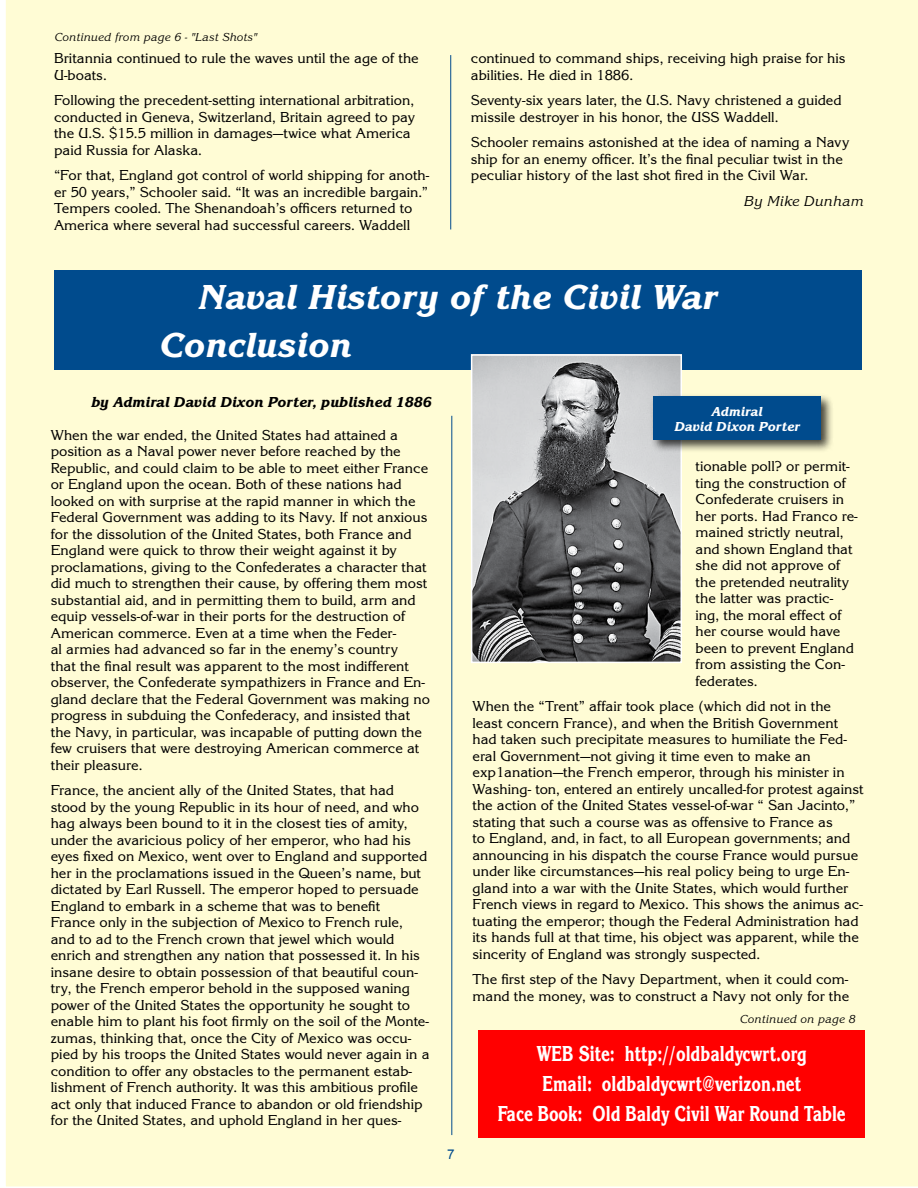
<style>
.page{position:relative;width:918px;height:1188px;background:#fff}
.page>*{position:absolute;margin:0;border:0;box-sizing:border-box;transform-origin:0 0}
.t1{font:36px/48px "Korinna Extra Bold Italic DTC";color:#fff}
.t2{font:22.5px/30px "Korinna Extra Bold DTC";color:#fff;text-align:center;scale:.72 1}
.t3{font:15px/16.5px "Korinna Regular DTC";color:#000}
.t4{font:15px "Korinna Extra Bold Italic DTC";color:#000}
.t5{font:15px "Korinna Regular Italic DTC";color:#000}
.t6{font:13.5px/15px "Korinna Extra Bold Italic DTC";color:#fff;text-align:center}
.t7{font:13.5px "Arial";color:#004b8d}
.t8{font:12px "Korinna Regular Italic DTC";color:#000}
</style>
<div class="page">
<div style="left:6px;top:0;width:912px;height:1187px;background:#fffcd5"></div>
<hr style="left:451px;top:416px;width:1px;height:719px;background:#004b8d">
<div style="left:478px;top:1030px;width:387px;height:108px;background:#f00"></div>
<div style="left:54px;top:270px;width:808px;height:99px;background:#004b8d"></div>
<img style="left:474px;top:357px;width:205px;height:303px">
<div style="left:471px;top:354px;width:211px;height:309px;border:2px solid #fff"></div>
<div style="left:650px;top:393px;width:184px;height:60px;background:#000;opacity:.75"></div>
<div style="left:653px;top:397px;width:168px;height:43px;background:#004b8d"></div>
<hr style="left:450px;top:55px;width:1px;height:174px;background:#004b8d">
<p class="t8" style="left:54px;top:30px;width:204px">Continued from page 6 - "Last Shots"</p>
<p class="t3" style="left:54px;top:50px;width:366px">Britannia continued to rule the waves until the age of the<br>U-boats.</p>
<p class="t3" style="left:54px;top:92px;width:363px">Following the precedent-setting international arbitration, conducted in Geneva, Switzerland, Britain agreed to pay the U.S. $15.5 million in damages—twice what America paid Russia for Alaska.</p>
<p class="t3" style="left:54px;top:167px;width:377px">“For that, England got control of world shipping for anoth&shy;er 50 years,” Schooler said. “It was an incredible bargain.” Tempers cooled. The Shenandoah’s officers returned to America where several had successful careers. Waddell</p>
<p class="t3" style="left:471px;top:50px;width:376px">continued to command ships, receiving high praise for his abilities. He died in 1886.</p>
<p class="t3" style="left:471px;top:92px;width:372px">Seventy-six years later, the U.S. Navy christened a guided missile destroyer in his honor, the USS Waddell.</p>
<p class="t3" style="left:471px;top:134px;width:381px">Schooler remains astonished at the idea of naming a Navy ship for an enemy officer. It’s the final peculiar twist in the peculiar history of the last shot fired in the Civil War.</p>
<p class="t5" style="left:744px;top:193px;width:122px">By Mike Dunham</p>
<h1 class="t1" style="left:159px;top:274px;width:560px;text-indent:39px">Naval History of the Civil War<br>Conclusion</h1>
<p class="t4" style="left:92px;top:393px;width:342px">by Admiral David Dixon Porter, published 1886</p>
<p class="t3" style="left:51px;top:427px;width:381px">When the war ended, the United States had attained a position as a Naval power never before reached by the Republic, and could claim to be able to meet either France or England upon the ocean. Both of these nations had looked on with surprise at the rapid manner in which the Federal Government was adding to its Navy. If not anxious for the dissolution of the United States, both France and England were quick to throw their weight against it by proclamations, giving to the Confederates a character that did much to strengthen their cause, by offering them most substantial aid, and in permitting them to build, arm and equip vessels-of-war in their ports for the destruction of American commerce. Even at a time when the Feder-<br>al armies had advanced so far in the enemy’s country<br>that the final result was apparent to the most indifferent observer, the Confederate sympathizers in France and En&shy;gland declare that the Federal Government was making no progress in subduing the Confederacy, and insisted that the Navy, in particular, was incapable of putting down the few cruisers that were destroying American commerce at their pleasure.</p>
<p class="t3" style="left:51px;top:782px;width:380px">France, the ancient ally of the United States, that had stood by the young Republic in its hour of need, and who hag always been bound to it in the closest ties of amity, under the avaricious policy of her emperor, who had his eyes fixed on Mexico, went over to England and supported her in the proclamations issued in the Queen’s name, but dictated by Earl Russell. The emperor hoped to persuade England to embark in a scheme that was to benefit<br>France only in the subjection of Mexico to French rule, and to ad to the French crown that jewel which would enrich and strengthen any nation that possessed it. In his insane desire to obtain possession of that beautiful coun&shy;try, the French emperor behold in the supposed waning power of the United States the opportunity he sought to enable him to plant his foot firmly on the soil of the Monte&shy;zumas, thinking that, once the City of Mexico was occu&shy;pied by his troops the United States would never again in a condition to offer any obstacles to the permanent estab&shy;lishment of French authority. It was this ambitious profile act only that induced France to abandon or old friendship for the United States, and uphold England in her ques-</p>
<p class="t7" style="left:447px;top:1145px;width:9px">7</p>
<p class="t6" style="left:674px;top:404px;width:127px">Admiral<br>David Dixon Porter</p>
<p class="t3" style="left:696px;top:458px;width:164px">tionable poll? or permit&shy;ting the construction of<br>Confederate cruisers in her ports. Had Franco re&shy;mained strictly neutral, and shown England that she did not approve of the pretended neutrality the latter was practic&shy;ing, the moral effect of her course would have been to prevent England from assisting the Con&shy;federates.</p>
<p class="t3" style="left:472px;top:698px;width:393px">When the “Trent” affair took place (which did not in the least concern France), and when the British Government had taken such precipitate measures to humiliate the Fed&shy;eral Government—not giving it time even to make an exp1anation—the French emperor, through his minister in Washing- ton, entered an entirely uncalled-for protest against the action of the United States vessel-of-war “ San Jacinto,” stating that such a course was as offensive to France as<br>to England, and, in fact, to all European governments; and announcing in his dispatch the course France would pursue under like circumstances—his real policy being to urge En&shy;gland into a war with the Unite States, which would further French views in regard to Mexico. This shows the animus ac&shy;tuating the emperor; though the Federal Administration had its hands full at that time, his object was apparent, while the sincerity of England was strongly suspected.</p>
<p class="t3" style="left:472px;top:971px;width:378px">The first step of the Navy Department, when it could com&shy;mand the money, was to construct a Navy not only for the</p>
<p class="t8" style="left:740px;top:1013px;width:117px">Continued on page 8</p>
<h2 class="t2" style="left:498px;top:1038px;width:485px">WEB Site: http://oldbaldycwrt.org<br>Email: oldbaldycwrt@verizon.net<br>Face Book: Old Baldy Civil War Round Table</h2>
</div>
